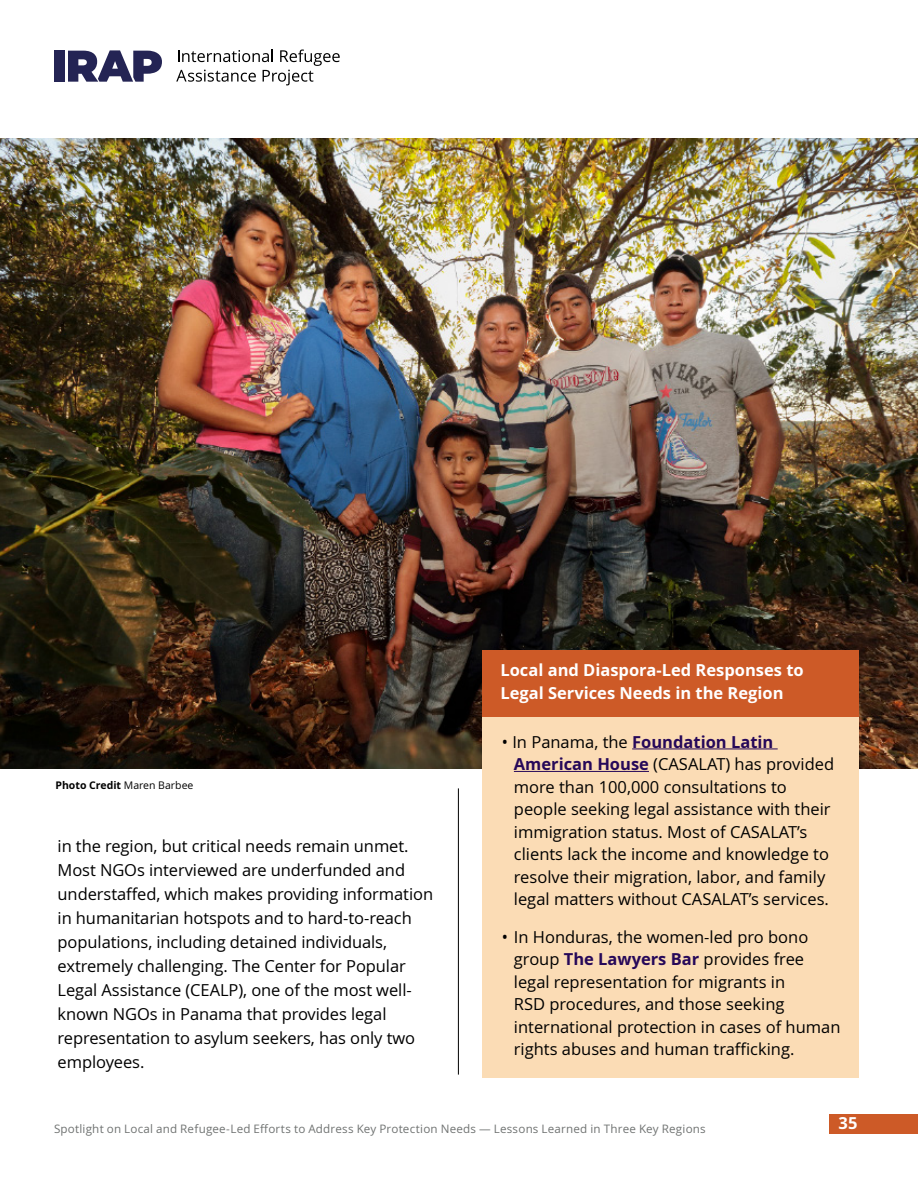
<style>
.page{position:relative;width:918px;height:1188px;background:#fff}
.page>*{position:absolute;margin:0;border:0;box-sizing:border-box;transform-origin:0 0}
.Intro_Copy{font:16.5px/22.5px "Open Sans";letter-spacing:-.005em;color:#000}
.Intro_Copy-2{font:700 16.5px "Open Sans";color:#fff}
.t1{font:11.7px "Open Sans";letter-spacing:.015em;color:#707372}
.t2{font:700 10.5px "Open Sans";color:#000}
.s1{font-weight:400}
.s2{font-weight:700;color:#260859}
</style>
<div class="page">
<img style="left:0;top:139px;width:918px;height:630px">
<div style="left:830px;top:1114px;width:88px;height:20px;background:#cd5a27"></div>
<div style="left:482px;top:716px;width:377px;height:362px;background:#fbdcb5"></div>
<hr style="left:632px;top:749px;width:146px;height:1px;background:#260859">
<hr style="left:514px;top:771px;width:135px;height:1px;background:#260859">
<div style="left:482px;top:650px;width:377px;height:66px;background:#cd5a27"></div>
<hr style="left:458px;top:788px;width:1px;height:287px;background:#000">
<div style="left:54px;top:51px;width:10px;height:31px;background:#242454"></div>
<svg style="left:68px;top:50px;width:94px;height:32px"></svg>
<svg style="left:176px;top:50px;width:164px;height:35px"></svg>
<p class="t2" style="left:56px;top:778px;width:139px">Photo Credit <span class="s1">Maren Barbee</span></p>
<p class="Intro_Copy" style="left:58px;top:834px;width:377px;line-height:24px">in the region, but critical needs remain unmet.<br>Most NGOs interviewed are underfunded and understaffed, which makes providing information in humanitarian hotspots and to hard-to-reach populations, including detained individuals, extremely challenging. The Center for Popular Legal Assistance (CEALP), one of the most well&shy;known NGOs in Panama that provides legal representation to asylum seekers, has only two employees.</p>
<p class="Intro_Copy-2" style="left:500px;top:659px;width:305px">Local and Diaspora-Led Responses to</p>
<p class="Intro_Copy-2" style="left:500px;top:681px;width:285px">Legal Services Needs in the Region</p>
<p class="Intro_Copy" style="left:514px;top:730px;width:322px;text-indent:-12px">• In Panama, the <span class="s2">Foundation Latin American House</span> (CASALAT) has provided more than 100,000 consultations to people seeking legal assistance with their immigration status. Most of CASALAT’s clients lack the income and knowledge to resolve their migration, labor, and family legal matters without CASALAT’s services.</p>
<p class="Intro_Copy" style="left:514px;top:925px;width:328px;text-indent:-12px">• In Honduras, the women-led pro bono group <span class="s2">The Lawyers Bar</span> provides free legal representation for migrants in<br>RSD procedures, and those seeking international protection in cases of human rights abuses and human trafficking.</p>
<p class="t1" style="left:54px;top:1121px;width:653px">Spotlight on Local and Refugee-Led Efforts to Address Key Protection Needs — Lessons Learned in Three Key Regions</p>
<p class="Intro_Copy-2" style="left:839px;top:1112px;width:21px">35</p>
</div>
